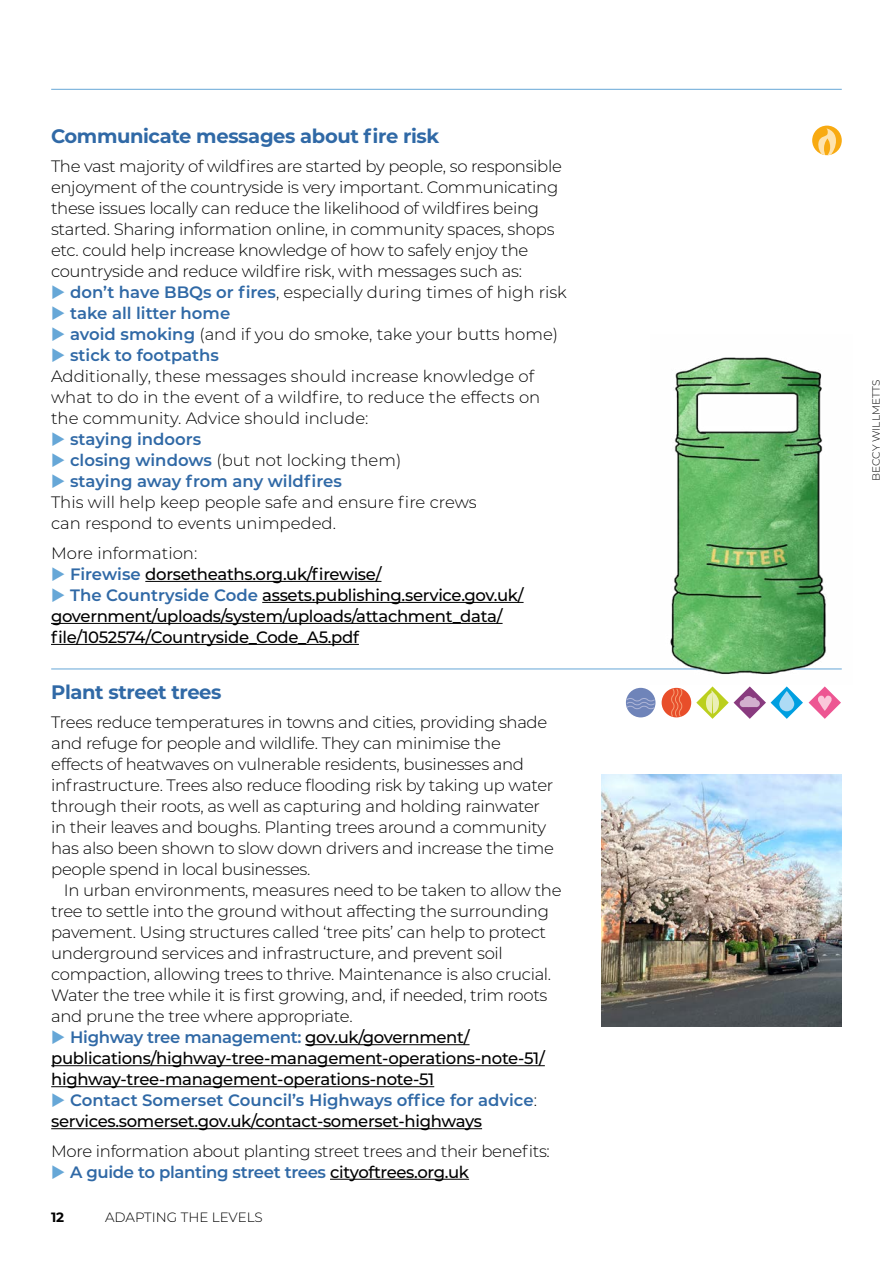
<style>
.page{position:relative;width:893px;height:1263px;background:#fff}
.page>*{position:absolute;margin:0;border:0;box-sizing:border-box;transform-origin:0 0}
.t1{font:700 19.5px "Montserrat";letter-spacing:-.02em;color:#3069a6}
.t2{font:300 16.5px/21px "Montserrat";letter-spacing:-.02em;color:#000}
.t3{font:500 16.5px/21px "Montserrat";letter-spacing:-.02em;color:#000}
.t4{font:300 16.5px/21px "Montserrat";color:#000}
.t5{font:600 16.5px "Montserrat";letter-spacing:-.015em;color:#3069a6}
.t6{font:300 13.5px "Montserrat";color:#000}
.t7{font:700 13.5px "Montserrat";color:#000}
.t8{font:300 10.5px "Montserrat";color:#000}
.s1{color:#66a7d7}
.s2{font-weight:600;color:#3069a6}
.s3{font-weight:300}
.s4{font-weight:500;color:#000}
</style>
<div class="page">
<hr style="left:145px;top:581px;width:236px;height:1px;background:#000">
<hr style="left:262px;top:602px;width:262px;height:1px;background:#000">
<hr style="left:51px;top:623px;width:452px;height:1px;background:#000">
<hr style="left:51px;top:644px;width:308px;height:1px;background:#000">
<hr style="left:305px;top:1044px;width:164px;height:1px;background:#000">
<hr style="left:51px;top:1065px;width:494px;height:1px;background:#000">
<hr style="left:51px;top:1086px;width:383px;height:1px;background:#000">
<hr style="left:51px;top:1128px;width:431px;height:1px;background:#000">
<hr style="left:330px;top:1179px;width:139px;height:1px;background:#000">
<hr style="left:51px;top:89px;width:791px;height:1px;background:#66a7d7">
<hr style="left:51px;top:669px;width:791px;height:1px;background:#66a7d7">
<img style="left:650px;top:357px;width:192px;height:317px">
<img style="left:601px;top:775px;width:241px;height:252px">
<div style="left:626px;top:688px;width:29px;height:29px;background:#6f84b9;border-radius:50%"></div>
<svg style="left:626px;top:697px;width:30px;height:13px"></svg>
<div style="left:812px;top:126px;width:30px;height:29px;background:#f8aa11;border-radius:50%"></div>
<svg style="left:817px;top:128px;width:19px;height:27px"></svg>
<div style="left:662px;top:688px;width:29px;height:29px;background:#e84e2a;border-radius:50%"></div>
<svg style="left:670px;top:688px;width:13px;height:30px"></svg>
<svg style="left:809px;top:686px;width:32px;height:33px"></svg>
<svg style="left:696px;top:686px;width:107px;height:33px"></svg>
<p class="t1" style="left:51px;top:122px;width:390px">Communicate messages about fire risk</p>
<p class="t2" style="left:51px;top:155px;width:512px">The vast majority of wildfires are started by people, so responsible enjoyment of the countryside is very important. Communicating these issues locally can reduce the likelihood of wildfires being started. Sharing information online, in community spaces, shops etc. could help increase knowledge of how to safely enjoy the countryside and reduce wildfire risk, with messages such as:</p>
<p class="t4" style="left:51px;top:281px;width:517px"><span class="s1">◆</span> <span class="s2">don’t have BBQs or fires</span>, especially during times of high risk</p>
<p class="t5" style="left:51px;top:302px;width:181px"><span class="s1">◆</span> take all litter home</p>
<p class="t4" style="left:51px;top:323px;width:509px"><span class="s1">◆</span> <span class="s2">avoid smoking</span> (and if you do smoke, take your butts home)</p>
<p class="t4" style="left:51px;top:344px;width:491px"><span class="s1">◆</span> <span class="s2">stick to footpaths<br></span>Additionally, these messages should increase knowledge of what to do in the event of a wildfire, to reduce the effects on the community. Advice should include:</p>
<p class="t5" style="left:51px;top:428px;width:152px"><span class="s1">◆</span> staying indoors</p>
<p class="t4" style="left:51px;top:449px;width:352px"><span class="s1">◆</span> <span class="s2">closing windows</span> (but not locking them)</p>
<p class="t4" style="left:51px;top:470px;width:427px"><span class="s1">◆</span> <span class="s2">staying away from any wildfires<br></span>This will help keep people safe and ensure fire crews can respond to events unimpeded.</p>
<p class="t4" style="left:51px;top:542px;width:148px">More information:</p>
<p class="t3" style="left:51px;top:563px;width:332px"><span class="s1">◆</span> <span class="s2">Firewise</span> dorsetheaths.org.uk/firewise/</p>
<p class="t3" style="left:51px;top:584px;width:474px"><span class="s1">◆</span> <span class="s2">The Countryside Code</span> assets.publishing.service.gov.uk/ government/uploads/system/uploads/attachment_data/ file/1052574/Countryside_Code_A5.pdf</p>
<p class="t1" style="left:51px;top:677px;width:172px">Plant street trees</p>
<p class="t2" style="left:51px;top:711px;width:504px">Trees reduce temperatures in towns and cities, providing shade and refuge for people and wildlife. They can minimise the effects of heatwaves on vulnerable residents, businesses and infrastructure. Trees also reduce flooding risk by taking up water through their roots, as well as capturing and holding rainwater in their leaves and boughs. Planting trees around a community has also been shown to slow down drivers and increase the time people spend in local businesses.</p>
<p class="t2" style="left:51px;top:879px;width:512px;text-indent:13px">In urban environments, measures need to be taken to allow the tree to settle into the ground without affecting the surrounding pavement. Using structures called ‘tree pits’ can help to protect underground services and infrastructure, and prevent soil compaction, allowing trees to thrive. Maintenance is also crucial.<br>Water the tree while it is first growing, and, if needed, trim roots and prune the tree where appropriate.</p>
<p class="t3" style="left:51px;top:1026px;width:495px"><span class="s1">◆</span> <span class="s2">Highway tree management:</span> gov.uk/government/ publications/highway-tree-management-operations-note-51/ highway-tree-management-operations-note-51</p>
<p class="t3" style="left:51px;top:1089px;width:487px"><span class="s1">◆</span> <span class="s2">Contact Somerset Council’s Highways office for advice</span><span class="s3">: </span>services.somerset.gov.uk/contact-somerset-highways</p>
<p class="t2" style="left:51px;top:1140px;width:500px">More information about planting street trees and their benefits:</p>
<p class="t5" style="left:51px;top:1160px;width:419px"><span class="s1">◆</span> A guide to planting street trees <span class="s4">cityoftrees.org.uk</span></p>
<p class="t7" style="left:51px;top:1207px;width:15px">12</p>
<p class="t6" style="left:105px;top:1208px;width:159px">ADAPTING THE LEVELS</p>
<p class="t8" style="left:869px;top:481px;width:102px;rotate:-90deg">BECCY WILLMETTS</p>
</div>
